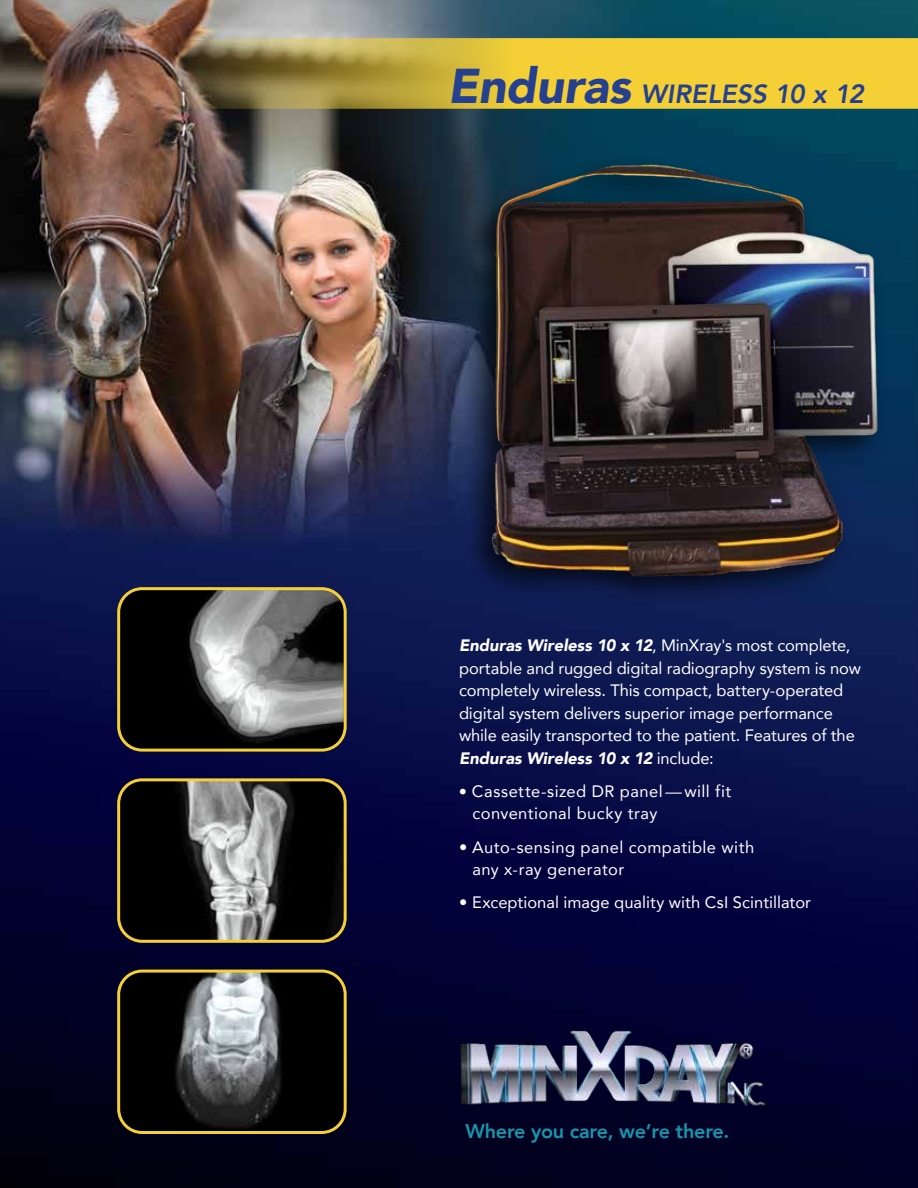
<style>
.page{position:relative;width:918px;height:1188px;background:#fff}
.page>*{position:absolute;margin:0;border:0;box-sizing:border-box;transform-origin:0 0}
.t1{font:italic 800 26.25px "Avenir";color:#25408f}
.t2{font:800 19.8px "Avenir";letter-spacing:-.01em;color:#1796ac}
.t3{font:16.5px/22.5px "Avenir";letter-spacing:-.005em;color:#fff}
.t4{font:16.5px/22.5px "Avenir";letter-spacing:.03em;color:#fff}
.s1{font-weight:900;font-size:48.75px}
.s2{font-weight:900;font-style:italic}
.s3{font-family:"Tahoma"}
</style>
<div class="page">
<img style="left:0;top:0;width:918px;height:1188px">
<svg style="left:165px;top:38px;width:753px;height:71px;background:#cfb23b"></svg>
<img style="left:454px;top:1024px;width:319px;height:98px">
<img style="left:119px;top:971px;width:226px;height:161px">
<div style="left:117px;top:970px;width:230px;height:164px;border:3px solid #f4d036;border-radius:24px"></div>
<img style="left:119px;top:780px;width:226px;height:161px">
<div style="left:117px;top:778px;width:230px;height:165px;border:3px solid #f4d036;border-radius:24px"></div>
<img style="left:119px;top:589px;width:226px;height:161px">
<div style="left:117px;top:587px;width:230px;height:165px;border:3px solid #f4d036;border-radius:24px"></div>
<img style="left:342px;top:124px;width:576px;height:491px">
<h1 class="t1" style="left:448px;top:78px;width:418px"><span class="s1">Enduras</span> WIRELESS 10 x 12</h1>
<p class="t3" style="left:459px;top:634px;width:403px"><span class="s2">Enduras Wireless 10 x 12</span>, MinXray's most complete, portable and rugged digital radiography system is now completely wireless. This compact, battery-operated digital system delivers superior image performance while easily transported to the patient. Features of the <span class="s2">Enduras Wireless 10 x 12</span> include:</p>
<p class="t4" style="left:472px;top:779px;width:260px;text-indent:-13px"><span class="s3">•</span> Cassette-sized DR panel —will fit conventional bucky tray</p>
<p class="t4" style="left:472px;top:835px;width:283px;text-indent:-13px">• Auto-sensing panel compatible with any x-ray generator</p>
<p class="t3" style="left:459px;top:891px;width:354px">• Exceptional image quality with CsI Scintillator</p>
<p class="t2" style="left:466px;top:1115px;width:265px">Where you care, we’re there.</p>
</div>
